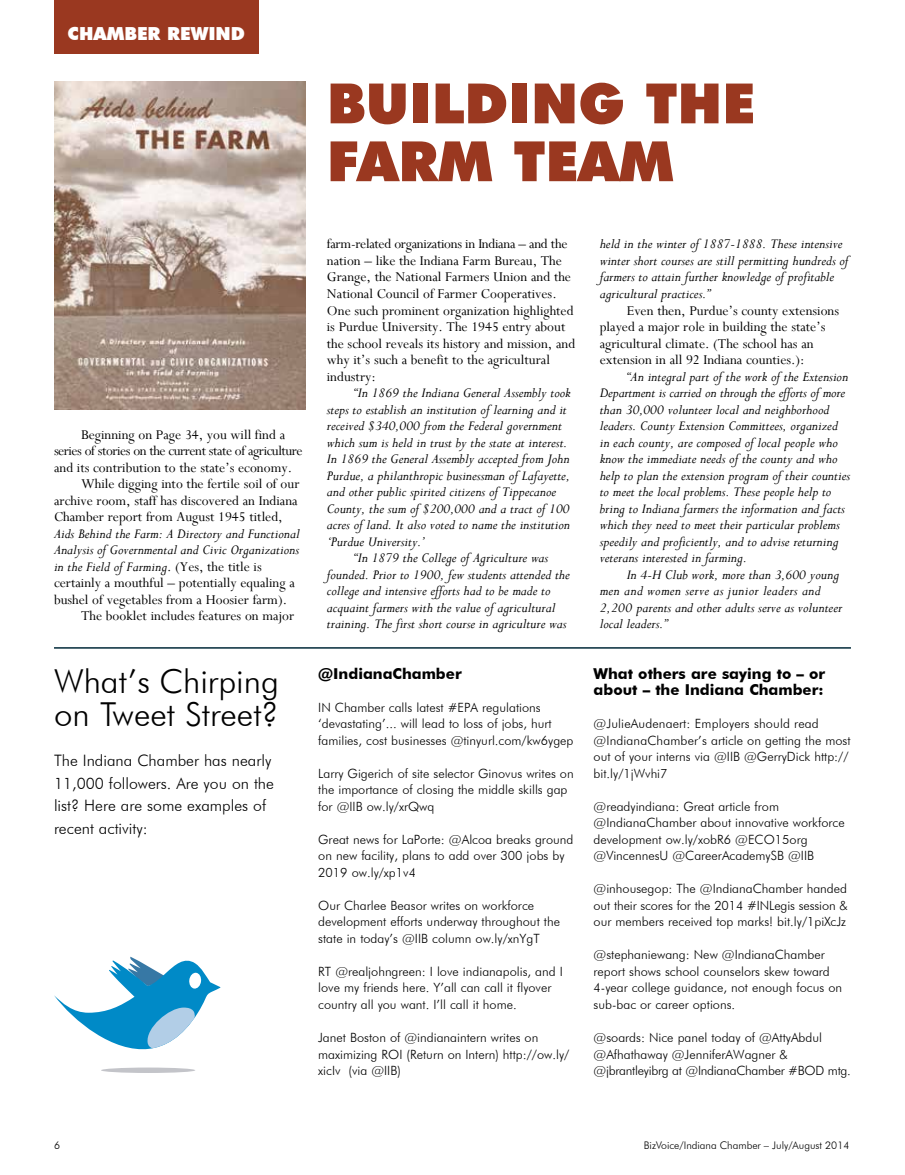
<style>
.page{position:relative;width:905px;height:1175px;background:#fff}
.page>*{position:absolute;margin:0;border:0;box-sizing:border-box;transform-origin:0 0}
.t1{font:900 55.65px/57.9px "Futura BT";color:#9a3820}
.t2{font:300 33px/33px "Futura BT";color:#000}
.t3{font:900 18px "Futura BT";color:#fff}
.t4{font:300 15.75px/22.5px "Futura BT";color:#000}
.t5{font:italic 15px/16.5px "Perpetua";color:#000}
.t6{font:15px/16.5px "Perpetua";color:#000}
.t7{font:700 15px/16.5px "Futura BT";color:#000}
.t8{font:15px "Perpetua";letter-spacing:-.03em;color:#000}
.t9{font:300 12.75px/16.5px "Futura BT";color:#000}
.t10{font:300 10.5px "Futura BT";color:#000}
.s1{font-style:normal}
</style>
<div class="page">
<div style="left:101px;top:1067px;width:94px;height:6px;background:#c3c4c9;border-radius:50%"></div>
<svg style="left:54px;top:956px;width:166px;height:94px"></svg>
<hr style="left:54px;top:647px;width:796px;height:1px;background:#022a3a">
<div style="left:54px;top:0;width:204px;height:54px;background:#9a3820"></div>
<img style="left:54px;top:81px;width:251px;height:328px">
<p class="t3" style="left:68px;top:23px;width:179px">CHAMBER REWIND</p>
<h1 class="t1" style="left:327px;top:74px;width:429px">BUILDING THE<br>FARM TEAM</h1>
<p class="t6" style="left:81px;top:426px;width:206px">Beginning on Page 34, you will find a</p>
<p class="t8" style="left:54px;top:441px;width:250px">series of stories on the current state of agriculture</p>
<p class="t6" style="left:54px;top:459px;width:239px">and its contribution to the state’s economy.</p>
<p class="t6" style="left:81px;top:475px;width:220px">While digging into the fertile soil of our</p>
<p class="t6" style="left:54px;top:492px;width:245px">archive room, staff has discovered an Indiana</p>
<p class="t6" style="left:54px;top:508px;width:230px">Chamber report from August 1945 titled,</p>
<p class="t5" style="left:54px;top:524px;width:247px">Aids Behind the Farm: A Directory and Functional</p>
<p class="t5" style="left:54px;top:541px;width:247px">Analysis of Governmental and Civic Organizations</p>
<p class="t5" style="left:54px;top:557px;width:209px">in the Field of Farming<span class="s1">. (Yes, the title is</span></p>
<p class="t6" style="left:54px;top:574px;width:242px">certainly a mouthful – potentially equaling a</p>
<p class="t6" style="left:54px;top:591px;width:234px">bushel of vegetables from a Hoosier farm).</p>
<p class="t6" style="left:81px;top:607px;width:215px">The booklet includes features on major</p>
<h2 class="t2" style="left:54px;top:664px;width:226px">What’s Chirping on Tweet Street?</h2>
<p class="t4" style="left:54px;top:749px;width:221px">The Indiana Chamber has nearly<br>11,000 followers. Are you on the list? Here are some examples of recent activity:</p>
<p class="t6" style="left:327px;top:236px;width:250px">farm-related organizations in Indiana – and the nation – like the Indiana Farm Bureau, The Grange, the National Farmers Union and the National Council of Farmer Cooperatives.<br>One such prominent organization highlighted is Purdue University. The 1945 entry about the school reveals its history and mission, and why it’s such a benefit to the agricultural industry:</p>
<p class="t5" style="left:327px;top:384px;width:245px;text-indent:27px">“In 1869 the Indiana General Assembly took steps to establish an institution of learning and it received $340,000 from the Federal government which sum is held in trust by the state at interest.<br>In 1869 the General Assembly accepted from John Purdue, a philanthropic businessman of Lafayette, and other public spirited citizens of Tippecanoe County, the sum of $200,000 and a tract of 100 acres of land. It also voted to name the institution ‘Purdue University.’</p>
<p class="t5" style="left:327px;top:549px;width:244px;text-indent:27px">“In 1879 the College of Agriculture was founded. Prior to 1900, few students attended the college and intensive efforts had to be made to acquaint farmers with the value of agricultural training. The first short course in agriculture was</p>
<p class="t7" style="left:318px;top:665px;width:145px">@IndianaChamber</p>
<p class="t9" style="left:318px;top:699px;width:257px">IN Chamber calls latest #EPA regulations ‘devastating’... will lead to loss of jobs, hurt families, cost businesses @tinyurl.com/kw6ygep</p>
<p class="t9" style="left:318px;top:765px;width:257px">Larry Gigerich of site selector Ginovus writes on the importance of closing the middle skills gap for @IIB ow.ly/xrQwq</p>
<p class="t9" style="left:318px;top:831px;width:257px">Great news for LaPorte: @Alcoa breaks ground on new facility, plans to add over 300 jobs by<br>2019 ow.ly/xp1v4</p>
<p class="t9" style="left:318px;top:897px;width:243px">Our Charlee Beasor writes on workforce development efforts underway throughout the state in today’s @IIB column ow.ly/xnYgT</p>
<p class="t9" style="left:318px;top:963px;width:246px">RT @realjohngreen: I love indianapolis, and I love my friends here. Y’all can call it flyover country all you want. I’ll call it home.</p>
<p class="t9" style="left:318px;top:1029px;width:253px">Janet Boston of @indianaintern writes on maximizing ROI (Return on Intern) http://ow.ly/ xicIv (via @IIB)</p>
<p class="t5" style="left:599px;top:235px;width:250px">held in the winter of 1887-1888. These intensive winter short courses are still permitting hundreds of farmers to attain further knowledge of profitable agricultural practices.”</p>
<p class="t6" style="left:599px;top:302px;width:241px;text-indent:27px">Even then, Purdue’s county extensions played a major role in building the state’s agricultural climate. (The school has an extension in all 92 Indiana counties.):</p>
<p class="t5" style="left:599px;top:367px;width:252px;text-indent:27px">“An integral part of the work of the Extension Department is carried on through the efforts of more than 30,000 volunteer local and neighborhood leaders. County Extension Committees, organized in each county, are composed of local people who know the immediate needs of the county and who help to plan the extension program of their counties to meet the local problems. These people help to bring to Indiana farmers the information and facts which they need to meet their particular problems speedily and proficiently, and to advise returning veterans interested in farming.</p>
<p class="t5" style="left:599px;top:565px;width:244px;text-indent:27px">In 4-H Club work, more than 3,600 young men and women serve as junior leaders and 2,200 parents and other adults serve as volunteer local leaders.”</p>
<p class="t7" style="left:593px;top:665px;width:233px">What others are saying to – or about – the Indiana Chamber:</p>
<p class="t9" style="left:593px;top:715px;width:258px">@JulieAudenaert: Employers should read @IndianaChamber’s article on getting the most out of your interns via @IIB @GerryDick http:// bit.ly/1jWvhi7</p>
<p class="t9" style="left:593px;top:798px;width:253px">@readyindiana: Great article from @IndianaChamber about innovative workforce development ow.ly/xobR6 @ECO15org @VincennesU @CareerAcademySB @IIB</p>
<p class="t9" style="left:593px;top:880px;width:255px;text-align:justify">@inhousegop: The @IndianaChamber handed out their scores for the 2014 #INLegis session &amp; our members received top marks! bit.ly/1piXcJz</p>
<p class="t9" style="left:593px;top:946px;width:250px">@stephaniewang: New @IndianaChamber report shows school counselors skew toward 4-year college guidance, not enough focus on sub-bac or career options.</p>
<p class="t9" style="left:593px;top:1029px;width:259px">@soards: Nice panel today of @AttyAbdul @Afhathaway @JenniferAWagner &amp; @jbrantleyibrg at @IndianaChamber #BOD mtg.</p>
<p class="t10" style="left:54px;top:1139px;width:8px">6</p>
<p class="t10" style="left:643px;top:1139px;width:207px">BizVoice/Indiana Chamber – July/August 2014</p>
</div>
